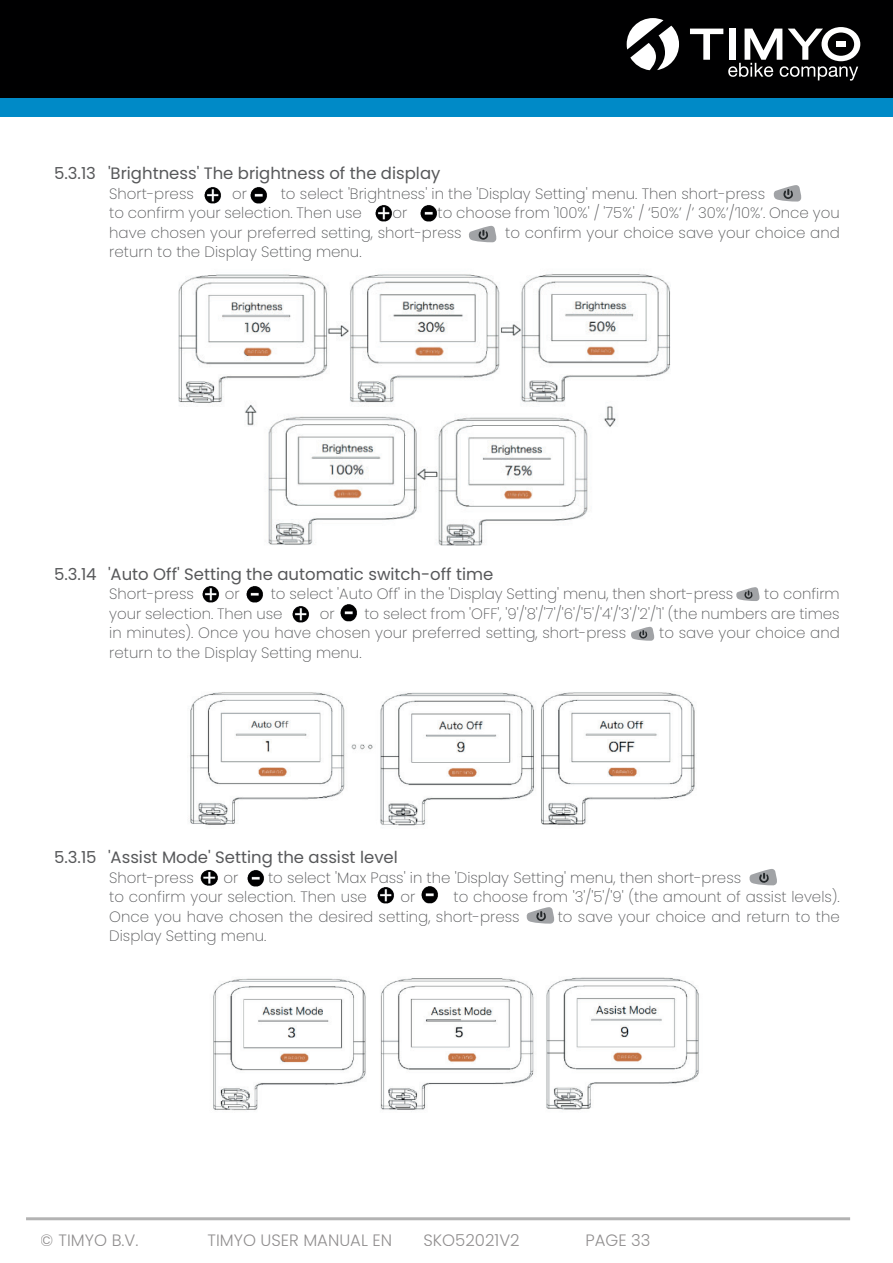
<style>
.page{position:relative;width:893px;height:1263px;background:#fff}
.page>*{position:absolute;margin:0;border:0;box-sizing:border-box;transform-origin:0 0}
.t1{font:16.5px "Poppins";color:#57585a}
.t2{font:300 16.5px "Poppins";color:#231f20}
.t3{font:200 15px/19.5px "Poppins";color:#57585a}
</style>
<div class="page">
<hr style="left:26px;top:1217px;width:824px;height:3px;background:#000001">
<div style="left:0;top:0;width:893px;height:117px;background:#000001"></div>
<svg style="left:627px;top:18px;width:52px;height:52px"></svg>
<svg style="left:690px;top:27px;width:170px;height:54px"></svg>
<div style="left:0;top:99px;width:893px;height:18px;background:#008ac7"></div>
<img style="left:204px;top:187px;width:17px;height:17px">
<img style="left:375px;top:205px;width:17px;height:17px">
<img style="left:202px;top:586px;width:17px;height:17px">
<img style="left:292px;top:606px;width:17px;height:17px">
<img style="left:200px;top:869px;width:18px;height:17px">
<img style="left:377px;top:887px;width:17px;height:17px">
<img style="left:250px;top:187px;width:17px;height:17px">
<img style="left:420px;top:205px;width:17px;height:17px">
<img style="left:246px;top:586px;width:17px;height:17px">
<img style="left:340px;top:604px;width:17px;height:18px">
<img style="left:247px;top:870px;width:17px;height:17px">
<img style="left:421px;top:886px;width:17px;height:18px">
<svg style="left:773px;top:185px;width:28px;height:17px"></svg>
<svg style="left:469px;top:226px;width:27px;height:16px"></svg>
<svg style="left:736px;top:587px;width:24px;height:14px"></svg>
<svg style="left:631px;top:627px;width:23px;height:14px"></svg>
<svg style="left:749px;top:869px;width:28px;height:16px"></svg>
<svg style="left:526px;top:907px;width:28px;height:17px"></svg>
<img style="left:178px;top:274px;width:493px;height:272px">
<img style="left:190px;top:692px;width:505px;height:134px">
<img style="left:213px;top:977px;width:486px;height:134px">
<p class="t1" style="left:54px;top:164px;width:388px">5.3.13 'Brightness' The brightness of the display</p>
<p class="t3" style="left:109px;top:184px;width:86px">Short-press</p>
<p class="t3" style="left:232px;top:184px;width:16px">or</p>
<p class="t3" style="left:109px;top:184px;width:657px;text-indent:171px">to select 'Brightness' in the 'Display Setting' menu. Then short-press to confirm your selection. Then use</p>
<p class="t3" style="left:109px;top:203px;width:732px;text-indent:328px">to choose from '100%' / '75%' / ‘50%’ /’ 30%’/’10%’. Once you have chosen your preferred setting, short-press</p>
<p class="t3" style="left:392px;top:203px;width:16px">or</p>
<p class="t3" style="left:505px;top:223px;width:336px">to confirm your choice save your choice and</p>
<p class="t3" style="left:109px;top:242px;width:254px">return to the Display Setting menu.</p>
<p class="t1" style="left:54px;top:564px;width:441px">5.3.14 'Auto Off' Setting the automatic switch-off time</p>
<p class="t3" style="left:109px;top:584px;width:86px">Short-press</p>
<p class="t3" style="left:225px;top:584px;width:16px">or</p>
<p class="t3" style="left:271px;top:584px;width:464px">to select 'Auto Off' in the 'Display Setting' menu, then short-press</p>
<p class="t3" style="left:764px;top:584px;width:77px">to confirm</p>
<p class="t3" style="left:109px;top:604px;width:175px">your selection. Then use</p>
<p class="t3" style="left:320px;top:604px;width:16px">or</p>
<p class="t3" style="left:109px;top:604px;width:732px;text-indent:255px">to select from 'OFF', '9'/'8'/'7'/'6'/'5'/'4'/'3'/'2'/'1' (the numbers are times in minutes). Once you have chosen your preferred setting, short-press</p>
<p class="t3" style="left:659px;top:623px;width:182px">to save your choice and</p>
<p class="t3" style="left:109px;top:643px;width:254px">return to the Display Setting menu.</p>
<p class="t1" style="left:54px;top:848px;width:345px">5.3.15 'Assist Mode' Setting the assist level</p>
<p class="t3" style="left:109px;top:868px;width:86px">Short-press</p>
<p class="t3" style="left:224px;top:868px;width:16px">or</p>
<p class="t3" style="left:109px;top:868px;width:633px;text-indent:159px">to select 'Max Pass' in the 'Display Setting' menu, then short-press to confirm your selection. Then use</p>
<p class="t3" style="left:109px;top:887px;width:732px;text-indent:344px">to choose from '3'/'5'/'9' (the amount of assist levels).<br>Once you have chosen the desired setting, short-press</p>
<p class="t3" style="left:400px;top:887px;width:16px">or</p>
<p class="t3" style="left:558px;top:907px;width:284px">to save your choice and return to the</p>
<p class="t3" style="left:109px;top:926px;width:159px">Display Setting menu.</p>
<p class="t2" style="left:41px;top:1230px;width:99px">© TIMYO B.V.</p>
<p class="t2" style="left:207px;top:1230px;width:186px">TIMYO USER MANUAL EN</p>
<p class="t2" style="left:423px;top:1230px;width:98px">SKO52021V2</p>
<p class="t2" style="left:585px;top:1230px;width:67px">PAGE 33</p>
</div>
